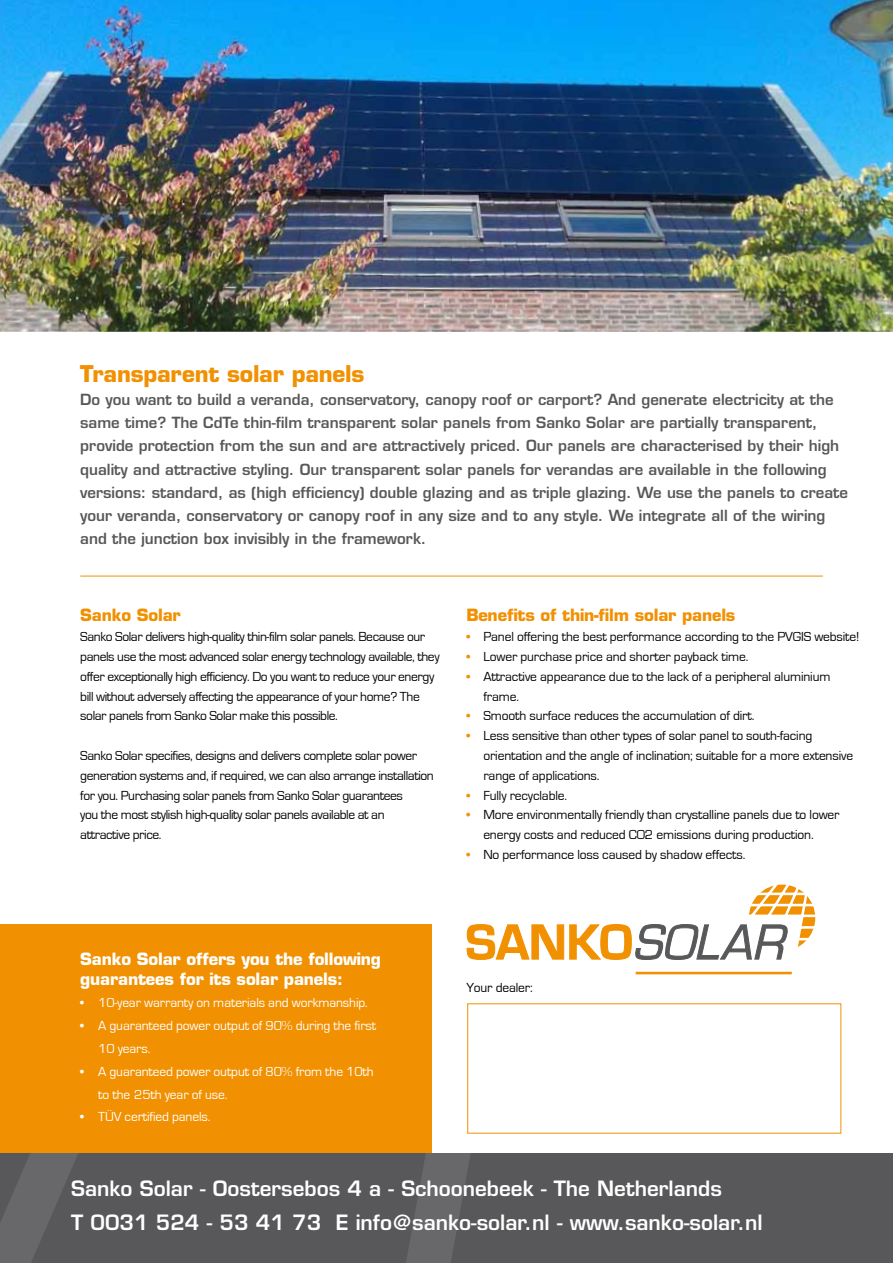
<style>
.page{position:relative;width:893px;height:1263px;background:#fff}
.page>*{position:absolute;margin:0;border:0;box-sizing:border-box;transform-origin:0 0}
.t1{font:700 22.5px "Eurostile";letter-spacing:-.01em;color:#f19000}
.t2{font:600 20.55px/33.6px "Eurostile";color:#fff}
.t3{font:700 16.5px/19.8px "Eurostile";letter-spacing:-.01em;color:#fff}
.t4{font:700 16.5px "Eurostile";letter-spacing:-.01em;color:#f19000}
.t5{font:600 15px/23.1px "Eurostile";color:#58585a}
.t6{font:13.5px/19.8px "Eurostile";letter-spacing:-.01em;color:#000}
.t7{font:13.5px/19.8px "Eurostile";letter-spacing:-.03em;color:#000}
.t8{font:13.5px/22.8px "Eurostile";letter-spacing:-.01em;color:#fff}
.s1{color:#f19000}
</style>
<div class="page">
<svg style="left:431px;top:884px;width:385px;height:94px"></svg>
<hr style="left:636px;top:972px;width:156px;height:2px;background:#f19000">
<div style="left:0;top:924px;width:431px;height:245px;background:#f19000"></div>
<div style="left:0;top:1154px;width:893px;height:109px;background:#58585a"></div>
<svg style="left:0;top:1154px;width:470px;height:109px"></svg>
<hr style="left:80px;top:576px;width:743px;height:1px;background:#f19000">
<img style="left:0;top:0;width:893px;height:332px">
<h1 class="t1" style="left:80px;top:360px;width:286px">Transparent solar panels</h1>
<p class="t5" style="left:80px;top:388px;width:769px">Do you want to build a veranda, conservatory, canopy roof or carport? And generate electricity at the same time? The CdTe thin-film transparent solar panels from Sanko Solar are partially transparent, provide protection from the sun and are attractively priced. Our panels are characterised by their high quality and attractive styling. Our transparent solar panels for verandas are available in the following versions: standard, as (high efficiency) double glazing and as triple glazing. We use the panels to create your veranda, conservatory or canopy roof in any size and to any style. We integrate all of the wiring and the junction box invisibly in the framework.</p>
<p class="t4" style="left:80px;top:605px;width:102px">Sanko Solar</p>
<p class="t7" style="left:80px;top:627px;width:361px">Sanko Solar delivers high-quality thin-film solar panels. Because our panels use the most advanced solar energy technology available, they offer exceptionally high efficiency. Do you want to reduce your energy bill without adversely affecting the appearance of your home? The solar panels from Sanko Solar make this possible.</p>
<p class="t7" style="left:80px;top:746px;width:355px">Sanko Solar specifies, designs and delivers complete solar power generation systems and, if required, we can also arrange installation for you. Purchasing solar panels from Sanko Solar guarantees<br>you the most stylish high-quality solar panels available at an attractive price.</p>
<p class="t4" style="left:466px;top:605px;width:271px">Benefits of thin-film solar panels</p>
<p class="t6" style="left:466px;top:627px;width:395px"><span class="s1">•</span> Panel offering the best performance according to the PVGIS website!</p>
<p class="t6" style="left:466px;top:647px;width:284px"><span class="s1">•</span> Lower purchase price and shorter payback time.</p>
<p class="t6" style="left:483px;top:667px;width:349px;text-indent:-17px"><span class="s1">•</span> Attractive appearance due to the lack of a peripheral aluminium frame.</p>
<p class="t6" style="left:466px;top:706px;width:289px"><span class="s1">•</span> Smooth surface reduces the accumulation of dirt.</p>
<p class="t6" style="left:483px;top:726px;width:371px;text-indent:-17px"><span class="s1">•</span> Less sensitive than other types of solar panel to south-facing orientation and the angle of inclination; suitable for a more extensive range of applications.</p>
<p class="t6" style="left:466px;top:785px;width:102px"><span class="s1">•</span> Fully recyclable.</p>
<p class="t6" style="left:483px;top:805px;width:358px;text-indent:-17px"><span class="s1">•</span> More environmentally friendly than crystalline panels due to lower energy costs and reduced CO2 emissions during production.</p>
<p class="t6" style="left:466px;top:845px;width:281px"><span class="s1">•</span> No performance loss caused by shadow effects.</p>
<p class="t3" style="left:80px;top:949px;width:302px">Sanko Solar offers you the following guarantees for its solar panels:</p>
<p class="t8" style="left:80px;top:992px;width:289px">• 10-year warranty on materials and workmanship.</p>
<p class="t8" style="left:98px;top:1015px;width:280px;text-indent:-18px">• A guaranteed power output of 90% during the first<br>10 years.</p>
<p class="t8" style="left:98px;top:1060px;width:277px;text-indent:-18px">• A guaranteed power output of 80% from the 10th to the 25th year of use.</p>
<p class="t8" style="left:80px;top:1106px;width:132px">• TÜV certified panels.</p>
<p class="t6" style="left:466px;top:978px;width:68px">Your dealer:</p>
<h2 class="t2" style="left:71px;top:1171px;width:693px">Sanko Solar - Oostersebos 4 a - Schoonebeek - The Netherlands<br>T 0031 524 - 53 41 73 E info@sanko-solar.nl - www.sanko-solar.nl</h2>
</div>
